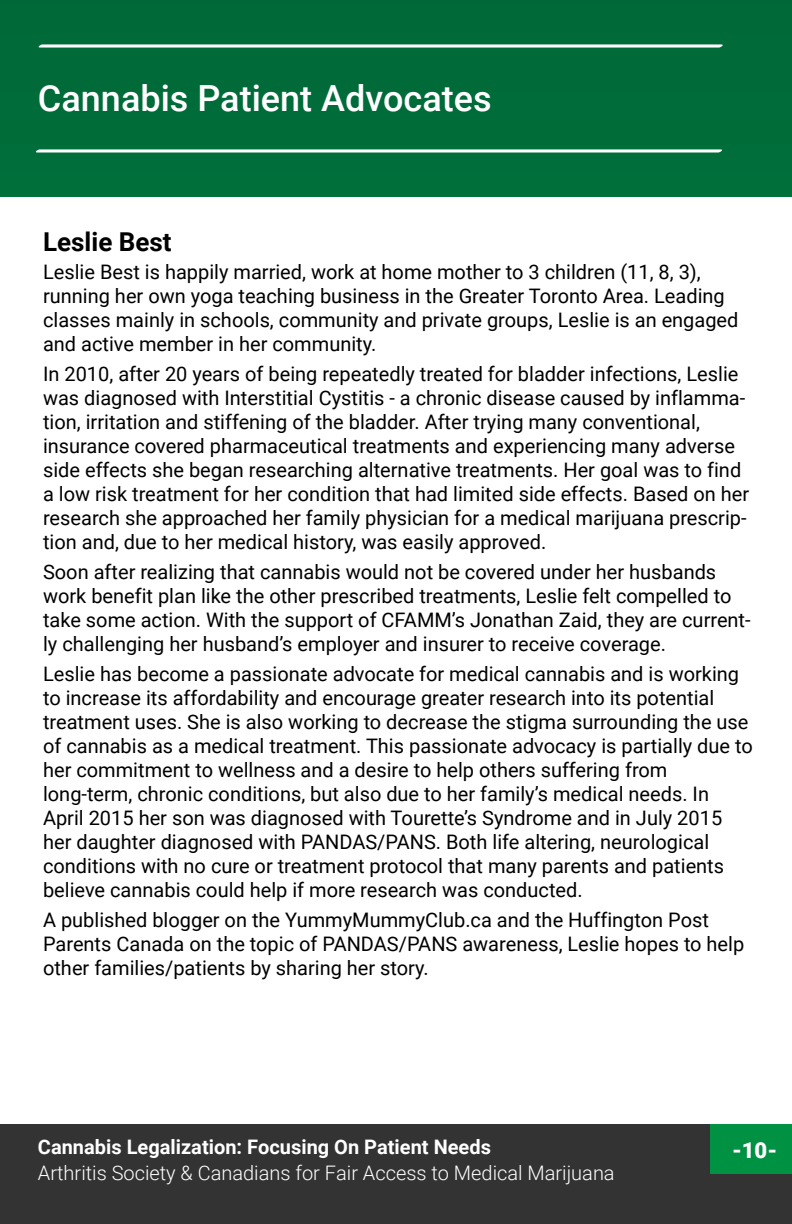
<style>
.page{position:relative;width:792px;height:1224px;background:#006c39}
.page>*{position:absolute;margin:0;border:0;box-sizing:border-box;transform-origin:0 0}
.t1{font:500 36px "Roboto";color:#fff}
.t2{font:700 26px "Roboto";color:#000}
.t3{font:900 22px "Roboto";color:#fff}
.t4{font:20px/24px "Roboto";color:#000}
.t5{font:300 20px "Roboto";color:#fff}
.t6{font:700 20px "Roboto";color:#fff}
</style>
<div class="page">
<div style="left:0;top:198px;width:792px;height:926px;background:#fff"></div>
<svg style="left:38px;top:44px;width:685px;height:4px;background:#c3dcd0"></svg>
<svg style="left:35px;top:149px;width:687px;height:4px;background:#c3ddd1"></svg>
<div style="left:0;top:1124px;width:710px;height:100px;background:#333"></div>
<div style="left:689px;top:1174px;width:103px;height:50px;background:#333"></div>
<h1 class="t1" style="left:38px;top:78px;width:455px">Cannabis Patient Advocates</h1>
<h2 class="t2" style="left:43px;top:227px;width:130px">Leslie Best</h2>
<p class="t4" style="left:43px;top:260px;width:697px">Leslie Best is happily married, work at home mother to 3 children (11, 8, 3), running her own yoga teaching business in the Greater Toronto Area. Leading classes mainly in schools, community and private groups, Leslie is an engaged and active member in her community.</p>
<p class="t4" style="left:43px;top:362px;width:708px">In 2010, after 20 years of being repeatedly treated for bladder infections, Leslie was diagnosed with Interstitial Cystitis - a chronic disease caused by inflamma&shy;tion, irritation and stiffening of the bladder. After trying many conventional, insurance covered pharmaceutical treatments and experiencing many adverse side effects she began researching alternative treatments. Her goal was to find a low risk treatment for her condition that had limited side effects. Based on her research she approached her family physician for a medical marijuana prescrip&shy;tion and, due to her medical history, was easily approved.</p>
<p class="t4" style="left:43px;top:560px;width:709px">Soon after realizing that cannabis would not be covered under her husbands work benefit plan like the other prescribed treatments, Leslie felt compelled to take some action. With the support of CFAMM’s Jonathan Zaid, they are current&shy;ly challenging her husband’s employer and insurer to receive coverage.</p>
<p class="t4" style="left:43px;top:662px;width:711px">Leslie has become a passionate advocate for medical cannabis and is working to increase its affordability and encourage greater research into its potential treatment uses. She is also working to decrease the stigma surrounding the use of cannabis as a medical treatment. This passionate advocacy is partially due to her commitment to wellness and a desire to help others suffering from long-term, chronic conditions, but also due to her family’s medical needs. In April 2015 her son was diagnosed with Tourette’s Syndrome and in July 2015 her daughter diagnosed with PANDAS/PANS. Both life altering, neurological conditions with no cure or treatment protocol that many parents and patients believe cannabis could help if more research was conducted.</p>
<p class="t4" style="left:43px;top:908px;width:703px">A published blogger on the YummyMummyClub.ca and the Huffington Post<br>Parents Canada on the topic of PANDAS/PANS awareness, Leslie hopes to help other families/patients by sharing her story.</p>
<p class="t6" style="left:38px;top:1135px;width:454px">Cannabis Legalization: Focusing On Patient Needs</p>
<p class="t3" style="left:732px;top:1138px;width:47px">-10-</p>
<p class="t5" style="left:38px;top:1161px;width:578px">Arthritis Society &amp; Canadians for Fair Access to Medical Marijuana</p>
</div>
